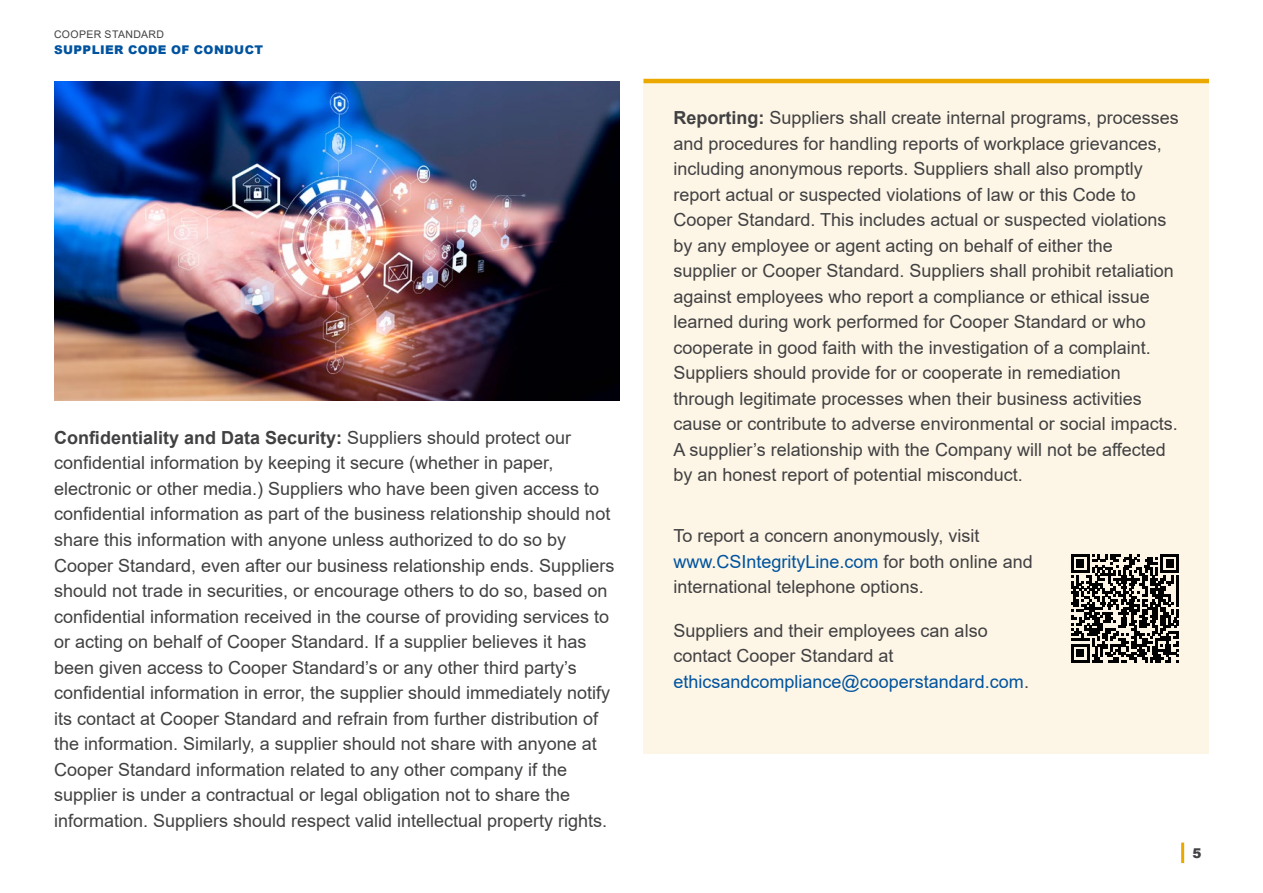
<style>
.page{position:relative;width:1263px;height:893px;background:#fff}
.page>*{position:absolute;margin:0;border:0;box-sizing:border-box;transform-origin:0 0}
.t1{font:18px/25.5px "Arial";color:#414042}
.t2{font:900 13.5px "Arial";color:#414042}
.t3{font:900 12px "Arial";letter-spacing:.035em;color:#00539f}
.t4{font:10.5px "Arial";letter-spacing:.035em;color:#414042}
.s1{font-weight:700}
.s2{color:#00539f}
</style>
<div class="page">
<hr style="left:1181px;top:842px;width:3px;height:21px;background:#eba900">
<div style="left:643px;top:83px;width:566px;height:671px;background:#fdf6e6"></div>
<hr style="left:643px;top:79px;width:566px;height:4px;background:#eba900">
<img style="left:54px;top:81px;width:565px;height:320px">
<svg style="left:1071px;top:554px;width:108px;height:108px"></svg>
<p class="t4" style="left:54px;top:27px;width:112px">COOPER STANDARD</p>
<p class="t3" style="left:54px;top:41px;width:211px">SUPPLIER CODE OF CONDUCT</p>
<p class="t1" style="left:54px;top:425px;width:562px"><span class="s1">Confidentiality and Data Security:</span> Suppliers should protect our confidential information by keeping it secure (whether in paper, electronic or other media.) Suppliers who have been given access to confidential information as part of the business relationship should not share this information with anyone unless authorized to do so by Cooper Standard, even after our business relationship ends. Suppliers should not trade in securities, or encourage others to do so, based on confidential information received in the course of providing services to or acting on behalf of Cooper Standard. If a supplier believes it has been given access to Cooper Standard’s or any other third party’s confidential information in error, the supplier should immediately notify its contact at Cooper Standard and refrain from further distribution of the information. Similarly, a supplier should not share with anyone at Cooper Standard information related to any other company if the supplier is under a contractual or legal obligation not to share the information. Suppliers should respect valid intellectual property rights.</p>
<p class="t1" style="left:673px;top:105px;width:507px"><span class="s1">Reporting:</span> Suppliers shall create internal programs, processes and procedures for handling reports of workplace grievances, including anonymous reports. Suppliers shall also promptly report actual or suspected violations of law or this Code to Cooper Standard. This includes actual or suspected violations by any employee or agent acting on behalf of either the supplier or Cooper Standard. Suppliers shall prohibit retaliation against employees who report a compliance or ethical issue learned during work performed for Cooper Standard or who cooperate in good faith with the investigation of a complaint.<br>Suppliers should provide for or cooperate in remediation through legitimate processes when their business activities cause or contribute to adverse environmental or social impacts.<br>A supplier’s relationship with the Company will not be affected by an honest report of potential misconduct.</p>
<p class="t1" style="left:673px;top:523px;width:361px">To report a concern anonymously, visit <span class="s2">www.CSIntegrityLine.com</span> for both online and international telephone options.</p>
<p class="t1" style="left:673px;top:617px;width:357px">Suppliers and their employees can also contact Cooper Standard at <span class="s2">ethicsandcompliance@cooperstandard.com</span>.</p>
<p class="t2" style="left:1192px;top:843px;width:11px">5</p>
</div>
